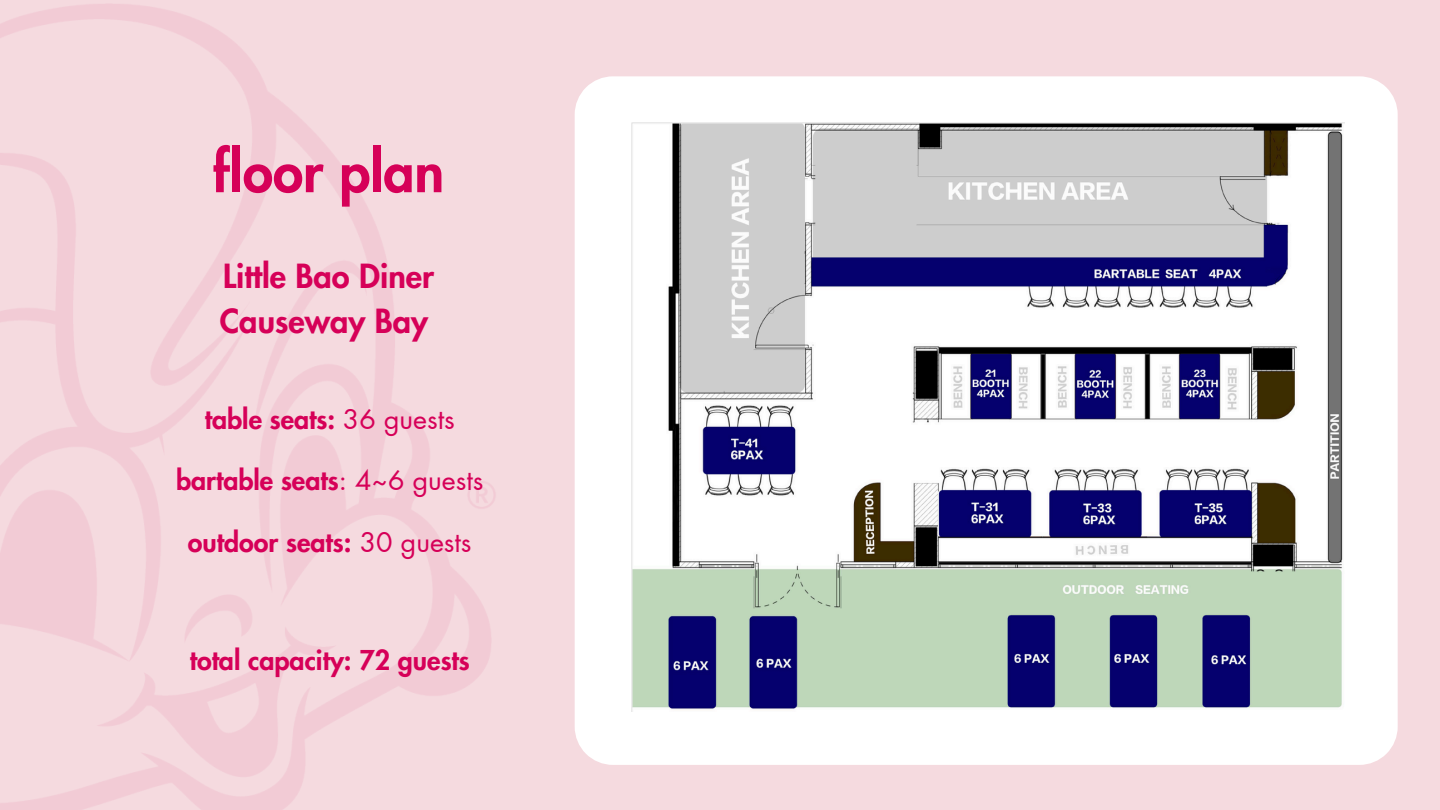
<style>
.page{position:relative;width:1440px;height:810px;background:#f5dadf}
.page>*{position:absolute;margin:0;border:0;box-sizing:border-box;transform-origin:0 0}
.t1{font:800 55px "Futura LT Pro";color:#d60058}
.t2{font:800 32.5px/45px "Futura LT Pro";color:#d60058}
.t3{font:800 26.7px "Futura LT Pro";color:#d60058}
.s1{font-weight:400}
</style>
<div class="page">
<div style="left:575px;top:76px;width:823px;height:689px;background:#fff"></div>
<img style="left:631px;top:123px;width:714px;height:589px">
<h1 class="t1" style="left:213px;top:147px;width:233px">floor plan</h1>
<p class="t2" style="left:220px;top:255px;width:216px">Little Bao Diner<br>Causeway Bay</p>
<p class="t3" style="left:205px;top:407px;width:251px">table seats: <span class="s1">36 guests</span></p>
<p class="t3" style="left:176px;top:468px;width:309px">bartable seats<span class="s1">: 4~6 guests</span></p>
<p class="t3" style="left:188px;top:530px;width:285px">outdoor seats: <span class="s1">30 guests</span></p>
<h3 class="t3" style="left:190px;top:648px;width:282px">total capacity: 72 guests</h3>
</div>
